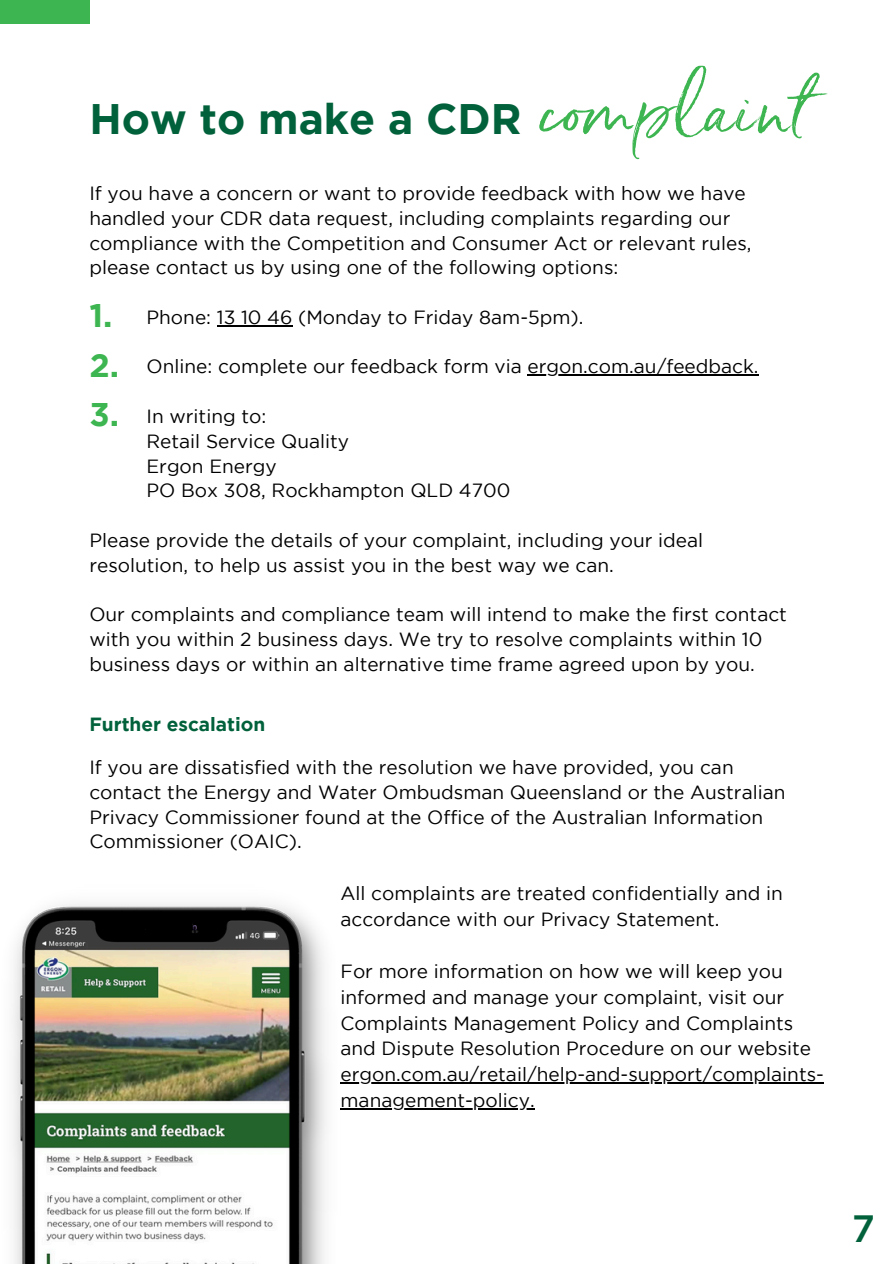
<style>
.page{position:relative;width:894px;height:1264px;background:#fff}
.page>*{position:absolute;margin:0;border:0;box-sizing:border-box;transform-origin:0 0}
.t1{font:89.25px "Serendipity Wide";color:#3db550}
.t2{font:700 42.6px "Gotham";color:#00613b}
.t3{font:500 37.95px "Gotham";color:#00613b}
.t4{font:700 32.7px/49.5px "Gotham";color:#3db550}
.t5{font:19.05px/24.8px "Gotham";color:#000}
.t6{font:700 19.05px "Gotham";color:#00613b}
</style>
<div class="page">
<div style="left:0;top:0;width:89px;height:23px;background:#3db550"></div>
<img style="left:12px;top:903px;width:315px;height:360px">
<hr style="left:217px;top:325px;width:75px;height:1px;background:#000">
<hr style="left:527px;top:374px;width:231px;height:2px;background:#000">
<hr style="left:340px;top:1082px;width:483px;height:1px;background:#000">
<hr style="left:340px;top:1108px;width:194px;height:1px;background:#000">
<h2 class="t2" style="left:89px;top:102px;width:433px">How to make a CDR</h2>
<h1 class="t1" style="left:538px;top:52px;width:267px">complaint</h1>
<p class="t5" style="left:89px;top:182px;width:663px">If you have a concern or want to provide feedback with how we have handled your CDR data request, including complaints regarding our compliance with the Competition and Consumer Act or relevant rules, please contact us by using one of the following options:</p>
<p class="t5" style="left:146px;top:306px;width:438px">Phone: 13 10 46 (Monday to Friday 8am-5pm).</p>
<p class="t5" style="left:146px;top:355px;width:613px">Online: complete our feedback form via ergon.com.au/feedback.</p>
<p class="t5" style="left:146px;top:405px;width:121px">In writing to:</p>
<p class="t5" style="left:146px;top:430px;width:204px">Retail Service Quality</p>
<p class="t5" style="left:146px;top:454px;width:132px">Ergon Energy</p>
<p class="t5" style="left:146px;top:479px;width:365px">PO Box 308, Rockhampton QLD 4700</p>
<p class="t5" style="left:89px;top:529px;width:615px">Please provide the details of your complaint, including your ideal resolution, to help us assist you in the best way we can.</p>
<h4 class="t5" style="left:89px;top:603px;width:699px">Our complaints and compliance team will intend to make the first contact with you within 2 business days. We try to resolve complaints within 10</h4>
<p class="t5" style="left:89px;top:652px;width:666px">business days or within an alternative time frame agreed upon by you.</p>
<p class="t4" style="left:89px;top:293px;width:31px">1.<br>2.<br>3.</p>
<p class="t6" style="left:89px;top:717px;width:177px">Further escalation</p>
<p class="t5" style="left:89px;top:756px;width:645px">If you are dissatisfied with the resolution we have provided, you can</p>
<h3 class="t5" style="left:89px;top:781px;width:697px">contact the Energy and Water Ombudsman Queensland or the Australian<br>Privacy Commissioner found at the Office of the Australian Information<br>Commissioner (OAIC).</h3>
<p class="t5" style="left:340px;top:881px;width:444px;line-height:25.8px">All complaints are treated confidentially and in accordance with our Privacy Statement.</p>
<p class="t5" style="left:340px;top:959px;width:445px;line-height:25.8px">For more information on how we will keep you informed and manage your complaint, visit our</p>
<p class="t5" style="left:340px;top:1011px;width:472px;line-height:25.8px">Complaints Management Policy and Complaints and Dispute Resolution Procedure on our website</p>
<p class="t5" style="left:340px;top:1063px;width:485px">ergon.com.au/retail/help-and-support/complaints-</p>
<p class="t5" style="left:340px;top:1089px;width:196px">management-policy.</p>
<p class="t3" style="left:851px;top:1213px;width:25px">7</p>
</div>
